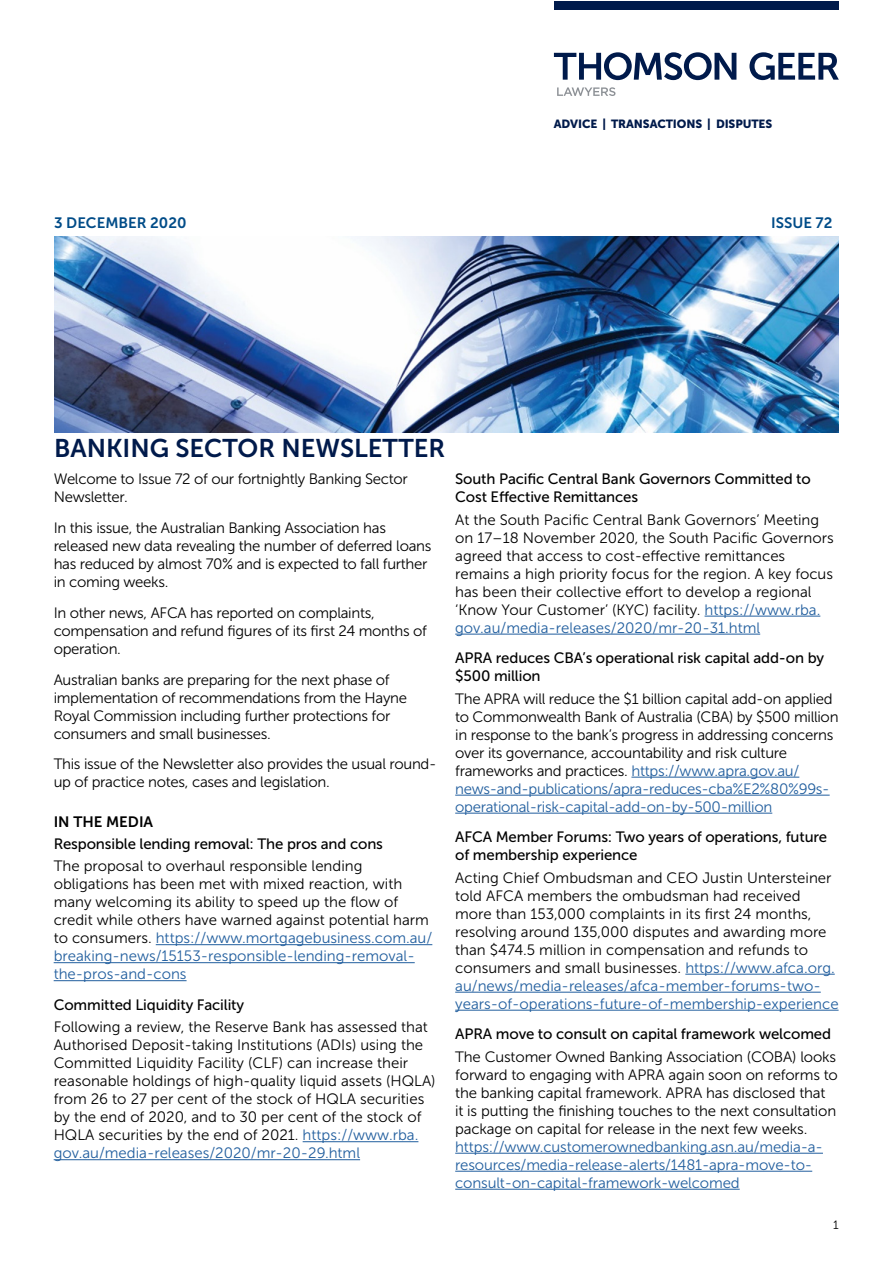
<style>
.page{position:relative;width:893px;height:1263px;background:#fff}
.page>*{position:absolute;margin:0;border:0;box-sizing:border-box;transform-origin:0 0}
.t1{font:25.5px "Museo Sans 700";color:#001a4b}
.t2{font:15px/18px "Museo Sans 300";letter-spacing:-.005em;color:#000}
.t3{font:15px/18px "Museo Sans 500";letter-spacing:-.01em;color:#000}
.t4{font:15px/18px "Museo Sans 300";letter-spacing:-.01em;color:#215e9e}
.t5{font:15px "Museo Sans 700";color:#004c88}
.t6{font:15px "Museo Sans 700";color:#000}
.t7{font:12px "Museo Sans 300";color:#000}
.t8{font:11.85px "Museo Sans 900";letter-spacing:-.01em;color:#001a4b}
.s1{color:#215e9e}
</style>
<div class="page">
<svg style="left:554px;top:52px;width:285px;height:28px"></svg>
<svg style="left:557px;top:87px;width:58px;height:9px"></svg>
<div style="left:554px;top:1px;width:285px;height:9px;background:#001a4b"></div>
<hr style="left:156px;top:944px;width:276px;height:1px;background:#215e9e">
<hr style="left:54px;top:962px;width:361px;height:1px;background:#215e9e">
<hr style="left:54px;top:980px;width:133px;height:1px;background:#215e9e">
<hr style="left:303px;top:1141px;width:115px;height:1px;background:#215e9e">
<hr style="left:54px;top:1159px;width:306px;height:1px;background:#215e9e">
<hr style="left:705px;top:616px;width:115px;height:1px;background:#215e9e">
<hr style="left:455px;top:634px;width:305px;height:1px;background:#215e9e">
<hr style="left:631px;top:777px;width:168px;height:1px;background:#215e9e">
<hr style="left:455px;top:795px;width:375px;height:1px;background:#215e9e">
<hr style="left:455px;top:813px;width:317px;height:1px;background:#215e9e">
<hr style="left:685px;top:974px;width:150px;height:1px;background:#215e9e">
<hr style="left:455px;top:992px;width:366px;height:1px;background:#215e9e">
<hr style="left:455px;top:1010px;width:384px;height:1px;background:#215e9e">
<hr style="left:455px;top:1153px;width:368px;height:1px;background:#215e9e">
<hr style="left:455px;top:1171px;width:357px;height:1px;background:#215e9e">
<hr style="left:455px;top:1189px;width:285px;height:1px;background:#215e9e">
<img style="left:54px;top:236px;width:785px;height:196px">
<p class="t8" style="left:554px;top:117px;width:220px">ADVICE | TRANSACTIONS | DISPUTES</p>
<p class="t5" style="left:54px;top:214px;width:134px">3 DECEMBER 2020</p>
<p class="t5" style="left:771px;top:214px;width:63px">ISSUE 72</p>
<h1 class="t1" style="left:54px;top:434px;width:393px">BANKING SECTOR NEWSLETTER</h1>
<p class="t2" style="left:54px;top:470px;width:356px">Welcome to Issue 72 of our fortnightly Banking Sector<br>Newsletter.</p>
<p class="t2" style="left:54px;top:519px;width:379px">In this issue, the Australian Banking Association has released new data revealing the number of deferred loans has reduced by almost 70% and is expected to fall further in coming weeks.</p>
<p class="t2" style="left:54px;top:604px;width:375px">In other news, AFCA has reported on complaints, compensation and refund figures of its first 24 months of operation.</p>
<p class="t2" style="left:54px;top:670px;width:355px">Australian banks are preparing for the next phase of implementation of recommendations from the Hayne Royal Commission including further protections for consumers and small businesses.</p>
<p class="t2" style="left:54px;top:755px;width:384px">This issue of the Newsletter also provides the usual round&shy;up of practice notes, cases and legislation.</p>
<p class="t6" style="left:54px;top:813px;width:101px">IN THE MEDIA</p>
<p class="t3" style="left:54px;top:835px;width:331px">Responsible lending removal: The pros and cons</p>
<p class="t2" style="left:54px;top:857px;width:380px">The proposal to overhaul responsible lending obligations has been met with mixed reaction, with many welcoming its ability to speed up the flow of credit while others have warned against potential harm to consumers. <span class="s1">https://www.mortgagebusiness.com.au/ breaking-news/15153-responsible-lending-removal&shy;the-pros-and-cons</span></p>
<p class="t3" style="left:54px;top:996px;width:192px">Committed Liquidity Facility</p>
<p class="t2" style="left:54px;top:1018px;width:383px">Following a review, the Reserve Bank has assessed that Authorised Deposit-taking Institutions (ADIs) using the Committed Liquidity Facility (CLF) can increase their reasonable holdings of high-quality liquid assets (HQLA) from 26 to 27 per cent of the stock of HQLA securities by the end of 2020, and to 30 per cent of the stock of HQLA securities by the end of 2021. <span class="s1">https://www.rba. gov.au/media-releases/2020/mr-20-29.html</span></p>
<p class="t3" style="left:455px;top:470px;width:357px">South Pacific Central Bank Governors Committed to<br>Cost Effective Remittances</p>
<p class="t2" style="left:455px;top:510px;width:380px">At the South Pacific Central Bank Governors’ Meeting on 17–18 November 2020, the South Pacific Governors agreed that access to cost-effective remittances remains a high priority focus for the region. A key focus has been their collective effort to develop a regional ‘Know Your Customer’ (KYC) facility. <span class="s1">https://www.rba. gov.au/media-releases/2020/mr-20-31.html</span></p>
<p class="t3" style="left:455px;top:649px;width:370px">APRA reduces CBA’s operational risk capital add-on by $500 million</p>
<p class="t2" style="left:455px;top:689px;width:385px">The APRA will reduce the $1 billion capital add-on applied to Commonwealth Bank of Australia (CBA) by $500 million in response to the bank’s progress in addressing concerns over its governance, accountability and risk culture frameworks and practices. <span class="s1">https://www.apra.gov.au/ news-and-publications/apra-reduces-cba%E2%80%99s&shy;operational-risk-capital-add-on-by-500-million</span></p>
<p class="t3" style="left:455px;top:828px;width:373px">AFCA Member Forums: Two years of operations, future of membership experience</p>
<p class="t2" style="left:455px;top:868px;width:385px">Acting Chief Ombudsman and CEO Justin Untersteiner told AFCA members the ombudsman had received more than 153,000 complaints in its first 24 months, resolving around 135,000 disputes and awarding more than $474.5 million in compensation and refunds to consumers and small businesses. <span class="s1">https://www.afca.org. au/news/media-releases/afca-member-forums-two&shy;years-of-operations-future-of-membership-experience</span></p>
<p class="t3" style="left:455px;top:1025px;width:377px">APRA move to consult on capital framework welcomed</p>
<p class="t2" style="left:455px;top:1047px;width:384px">The Customer Owned Banking Association (COBA) looks forward to engaging with APRA again soon on reforms to the banking capital framework. APRA has disclosed that<br>it is putting the finishing touches to the next consultation package on capital for release in the next few weeks.</p>
<p class="t4" style="left:455px;top:1137px;width:369px">https://www.customerownedbanking.asn.au/media-a&shy;resources/media-release-alerts/1481-apra-move-to&shy;consult-on-capital-framework-welcomed</p>
<p class="t7" style="left:833px;top:1219px;width:7px">1</p>
</div>
